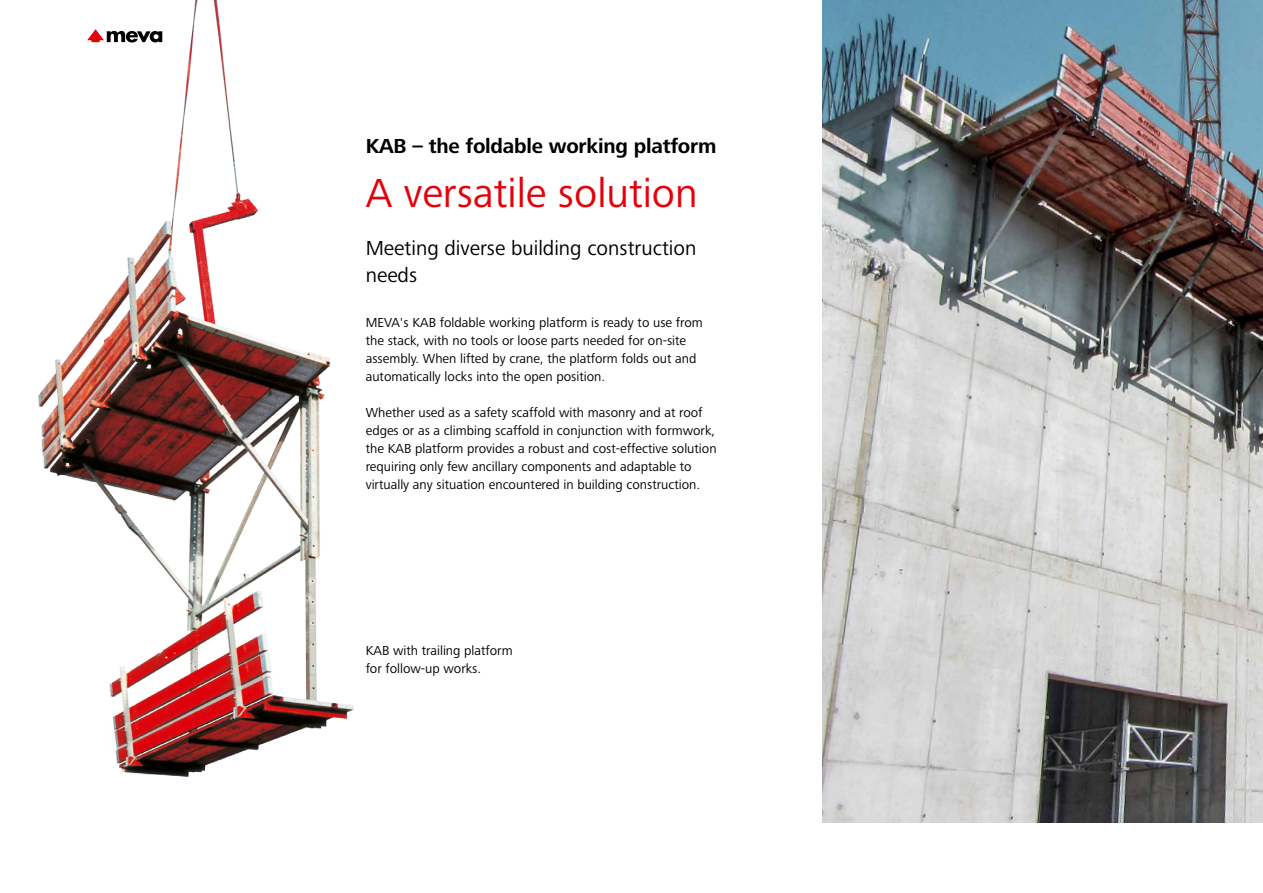
<style>
.page{position:relative;width:1263px;height:893px;background:#fff}
.page>*{position:absolute;margin:0;border:0;box-sizing:border-box;transform-origin:0 0}
.t1{font:42px "Frutiger Next LTW1 G";color:#e3000b}
.t2{font:21px/27px "Frutiger Next LTW1 G";color:#000}
.t3{font:700 21px "Frutiger Next LTW1 G";letter-spacing:-.01em;color:#000}
.t4{font:13.5px/18px "Frutiger Next LTW1 G";color:#000}
</style>
<div class="page">
<img style="left:38px;top:0;width:316px;height:777px">
<img style="left:823px;top:0;width:440px;height:823px">
<svg style="left:87px;top:29px;width:75px;height:14px"></svg>
<h2 class="t3" style="left:366px;top:134px;width:352px">KAB – the foldable working platform</h2>
<h1 class="t1" style="left:366px;top:169px;width:333px">A versatile solution</h1>
<h2 class="t2" style="left:366px;top:235px;width:332px">Meeting diverse building construction needs</h2>
<p class="t4" style="left:366px;top:314px;width:339px">MEVA's KAB foldable working platform is ready to use from the stack, with no tools or loose parts needed for on-site assembly. When lifted by crane, the platform folds out and automatically locks into the open position.</p>
<p class="t4" style="left:366px;top:404px;width:352px">Whether used as a safety scaffold with masonry and at roof edges or as a climbing scaffold in conjunction with formwork, the KAB platform provides a robust and cost-effective solution requiring only few ancillary components and adaptable to virtually any situation encountered in building construction.</p>
<p class="t4" style="left:366px;top:642px;width:148px">KAB with trailing platform for follow-up works.</p>
</div>
